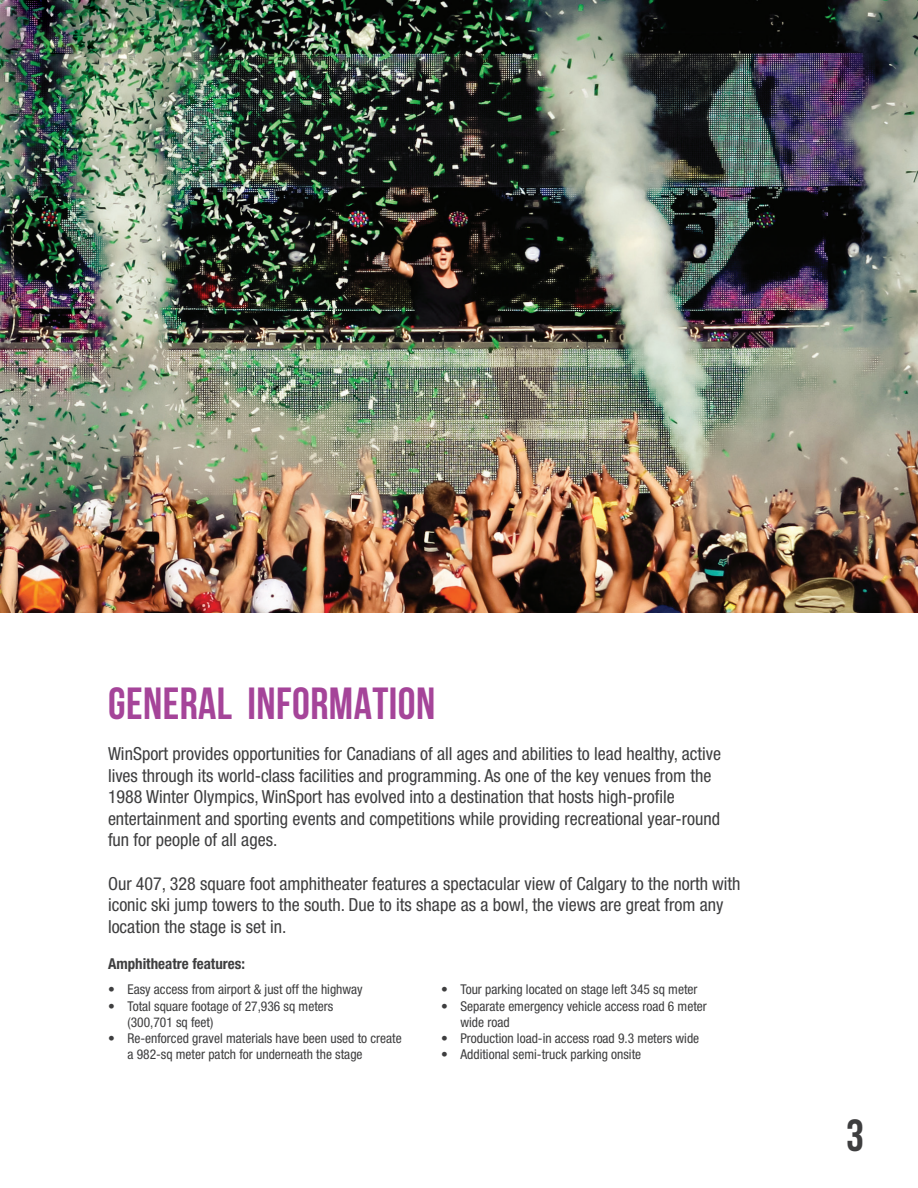
<style>
.page{position:relative;width:918px;height:1188px;background:#fff}
.page>*{position:absolute;margin:0;border:0;box-sizing:border-box;transform-origin:0 0}
.Page_Titles_20pt{font:700 45px "Bebas Neue";letter-spacing:.01em;color:#a54499}
.Body_10pt{font:700 45px "Bebas Neue";color:#3e3e3f}
.Body_10pt-2{font:condensed 18px/21.6px "Helvetica Neue";color:#3e3e3f}
.Body_10pt-3{font:700 condensed 15px "Helvetica Neue";color:#3e3e3f}
.Body_10pt-4{font:condensed 13.5px/16.2px "Helvetica Neue";color:#3e3e3f}
</style>
<div class="page">
<img style="left:0;top:0;width:918px;height:612px">
<p class="Page_Titles_20pt" style="left:108px;top:679px;width:329px">GENERAL INFORMATION</p>
<p class="Body_10pt-2" style="left:108px;top:743px;width:615px">WinSport provides opportunities for Canadians of all ages and abilities to lead healthy, active lives through its world-class facilities and programming. As one of the key venues from the 1988 Winter Olympics, WinSport has evolved into a destination that hosts high-profile entertainment and sporting events and competitions while providing recreational year-round fun for people of all ages.</p>
<p class="Body_10pt-2" style="left:108px;top:872px;width:634px">Our 407, 328 square foot amphitheater features a spectacular view of Calgary to the north with iconic ski jump towers to the south. Due to its shape as a bowl, the views are great from any location the stage is set in.</p>
<p class="Body_10pt-3" style="left:108px;top:954px;width:139px">Amphitheatre features:</p>
<p class="Body_10pt-4" style="left:108px;top:982px;width:256px">• Easy access from airport &amp; just off the highway</p>
<p class="Body_10pt-4" style="left:127px;top:998px;width:207px;text-indent:-19px">• Total square footage of 27,936 sq meters (300,701 sq feet)</p>
<p class="Body_10pt-4" style="left:127px;top:1030px;width:276px;text-indent:-19px">• Re-enforced gravel materials have been used to create a 982-sq meter patch for underneath the stage</p>
<p class="Body_10pt-4" style="left:441px;top:982px;width:258px">• Tour parking located on stage left 345 sq meter</p>
<p class="Body_10pt-4" style="left:460px;top:998px;width:248px;text-indent:-19px">• Separate emergency vehicle access road 6 meter wide road</p>
<p class="Body_10pt-4" style="left:441px;top:1030px;width:260px">• Production load-in access road 9.3 meters wide</p>
<p class="Body_10pt-4" style="left:441px;top:1046px;width:202px">• Additional semi-truck parking onsite</p>
<p class="Body_10pt" style="left:846px;top:1111px;width:19px">3</p>
</div>
